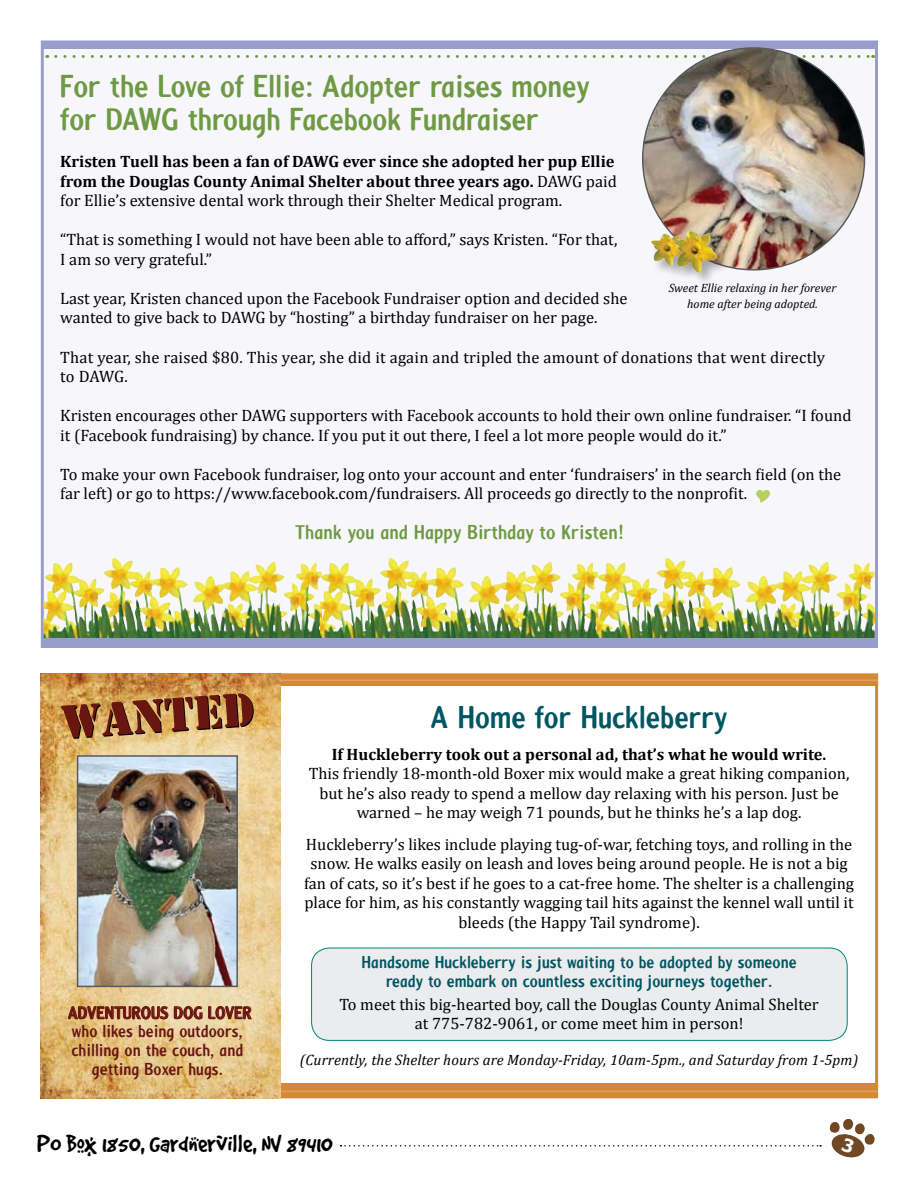
<style>
.page{position:relative;width:918px;height:1188px;background:#fff}
.page>*{position:absolute;margin:0;border:0;box-sizing:border-box;transform-origin:0 0}
.t1{font:48.9px "Stencil";color:#000}
.t2{font:33px/33px "Anna";letter-spacing:-.005em;color:#6e9a43}
.t3{font:33px "Anna";letter-spacing:-.005em;color:#005662}
.t4{font:27px "Good Dog Cool";color:#000}
.t5{font:21px "Anna";color:#6e9a43}
.t6{font:18px/19.5px "Anna";color:#005662;text-align:center}
.t7{font:18px/18.8px "Anna";color:#691610;text-align:center}
.t8{font:16.5px/19.5px "Cambria";color:#000}
.t9{font:700 16.5px/19.5px "Cambria";color:#000}
.t10{font:italic 15px "Cambria";letter-spacing:.01em;color:#000}
.t11{font:italic 12px/15.8px "Cambria";color:#000;text-align:center}
.s1{font-weight:400}
</style>
<div class="page">
<div style="left:41px;top:40px;width:837px;height:608px;background:#f7f7fb;border:3px solid #989dce"></div>
<svg style="left:341px;top:1145px;width:480px;height:2px"></svg>
<div style="left:312px;top:948px;width:535px;height:92px;background:#eaecee;border-radius:18px"></div>
<div style="left:311px;top:948px;width:537px;height:93px;border:1px solid #00857c;border-radius:18px"></div>
<div style="left:278px;top:674px;width:598px;height:12px;background:#d58934"></div>
<img style="left:44px;top:558px;width:276px;height:81px">
<img style="left:320px;top:558px;width:276px;height:81px">
<img style="left:596px;top:558px;width:279px;height:81px">
<div style="left:43px;top:41px;width:834px;height:8px;background:#989dce"></div>
<div style="left:42px;top:639px;width:834px;height:9px;background:#989dce"></div>
<svg style="left:756px;top:490px;width:14px;height:13px"></svg>
<svg style="left:56px;top:55px;width:818px;height:3px"></svg>
<div style="left:281px;top:1083px;width:595px;height:14px;background:#d58934"></div>
<img style="left:41px;top:673px;width:239px;height:425px">
<img style="left:80px;top:758px;width:155px;height:226px">
<div style="left:77px;top:755px;width:161px;height:232px;border:2px solid #58595b"></div>
<svg style="left:68px;top:1006px;width:100px;height:13px"></svg>
<svg style="left:174px;top:1006px;width:78px;height:13px"></svg>
<img style="left:643px;top:48px;width:222px;height:222px;border-radius:111px">
<hr style="left:280px;top:680px;width:598px;height:1px;background:#f2dac1">
<hr style="left:280px;top:1091px;width:598px;height:1px;background:#f2dac1">
<div style="left:649px;top:232px;width:63px;height:62px;background:#000;opacity:.33"></div>
<img style="left:651px;top:234px;width:20px;height:33px">
<div style="left:671px;top:229px;width:76px;height:74px;background:#000;opacity:.33"></div>
<img style="left:673px;top:231px;width:45px;height:43px">
<svg style="left:830px;top:1119px;width:45px;height:38px"></svg>
<h2 class="t2" style="left:60px;top:69px;width:531px">For the Love of Ellie: Adopter raises money for DAWG through Facebook Fundraiser</h2>
<p class="t9" style="left:60px;top:152px;width:558px">Kristen Tuell has been a fan of DAWG ever since she adopted her pup Ellie from the Douglas County Animal Shelter about three years ago. <span class="s1">DAWG paid for Ellie’s extensive dental work through their Shelter Medical program.</span></p>
<p class="t8" style="left:60px;top:230px;width:559px">“That is something I would not have been able to afford,” says Kristen. “For that,<br>I am so very grateful.”</p>
<p class="t8" style="left:60px;top:289px;width:569px">Last year, Kristen chanced upon the Facebook Fundraiser option and decided she wanted to give back to DAWG by “hosting” a birthday fundraiser on her page.</p>
<p class="t8" style="left:60px;top:347px;width:766px">That year, she raised $80. This year, she did it again and tripled the amount of donations that went directly to DAWG.</p>
<p class="t8" style="left:60px;top:406px;width:793px">Kristen encourages other DAWG supporters with Facebook accounts to hold their own online fundraiser. “I found it (Facebook fundraising) by chance. If you put it out there, I feel a lot more people would do it.”</p>
<p class="t8" style="left:60px;top:464px;width:782px">To make your own Facebook fundraiser, log onto your account and enter ‘fundraisers’ in the search field (on the far left) or go to https://www.facebook.com/fundraisers. All proceeds go directly to the nonprofit.</p>
<p class="t5" style="left:295px;top:519px;width:331px">Thank you and Happy Birthday to Kristen!</p>
<p class="t11" style="left:669px;top:280px;width:169px">Sweet Ellie relaxing in her forever home after being adopted.</p>
<h1 class="t1" style="left:60px;top:695px;width:194px;rotate:-4deg">WANTED</h1>
<p class="t7" style="left:68px;top:1003px;width:183px">Adventurous dog lover who likes being outdoors, chilling on the couch, and getting Boxer hugs.</p>
<h2 class="t3" style="left:431px;top:697px;width:298px">A Home for Huckleberry</h2>
<p class="t9" style="left:332px;top:744px;width:496px">If Huckleberry took out a personal ad, that’s what he would write.</p>
<p class="t8" style="left:309px;top:764px;width:542px;text-align:center">This friendly 18-month-old Boxer mix would make a great hiking companion, but he’s also ready to spend a mellow day relaxing with his person. Just be warned – he may weigh 71 pounds, but he thinks he’s a lap dog.</p>
<p class="t8" style="left:304px;top:834px;width:552px;text-align:center">Huckleberry’s likes include playing tug-of-war, fetching toys, and rolling in the snow. He walks easily on leash and loves being around people. He is not a big fan of cats, so it’s best if he goes to a cat-free home. The shelter is a challenging place for him, as his constantly wagging tail hits against the kennel wall until it bleeds (the Happy Tail syndrome).</p>
<p class="t6" style="left:362px;top:951px;width:437px">Handsome Huckleberry is just waiting to be adopted by someone ready to embark on countless exciting journeys together.</p>
<p class="t8" style="left:339px;top:994px;width:481px;text-align:center">To meet this big-hearted boy, call the Douglas County Animal Shelter at 775-782-9061, or come meet him in person!</p>
<p class="t10" style="left:300px;top:1049px;width:560px">(Currently, the Shelter hours are Monday-Friday, 10am-5pm., and Saturday from 1-5pm)</p>
<h3 class="t4" style="left:37px;top:1129px;width:297px">PO Box 1850, Gardnerville, NV 89410</h3>
</div>
